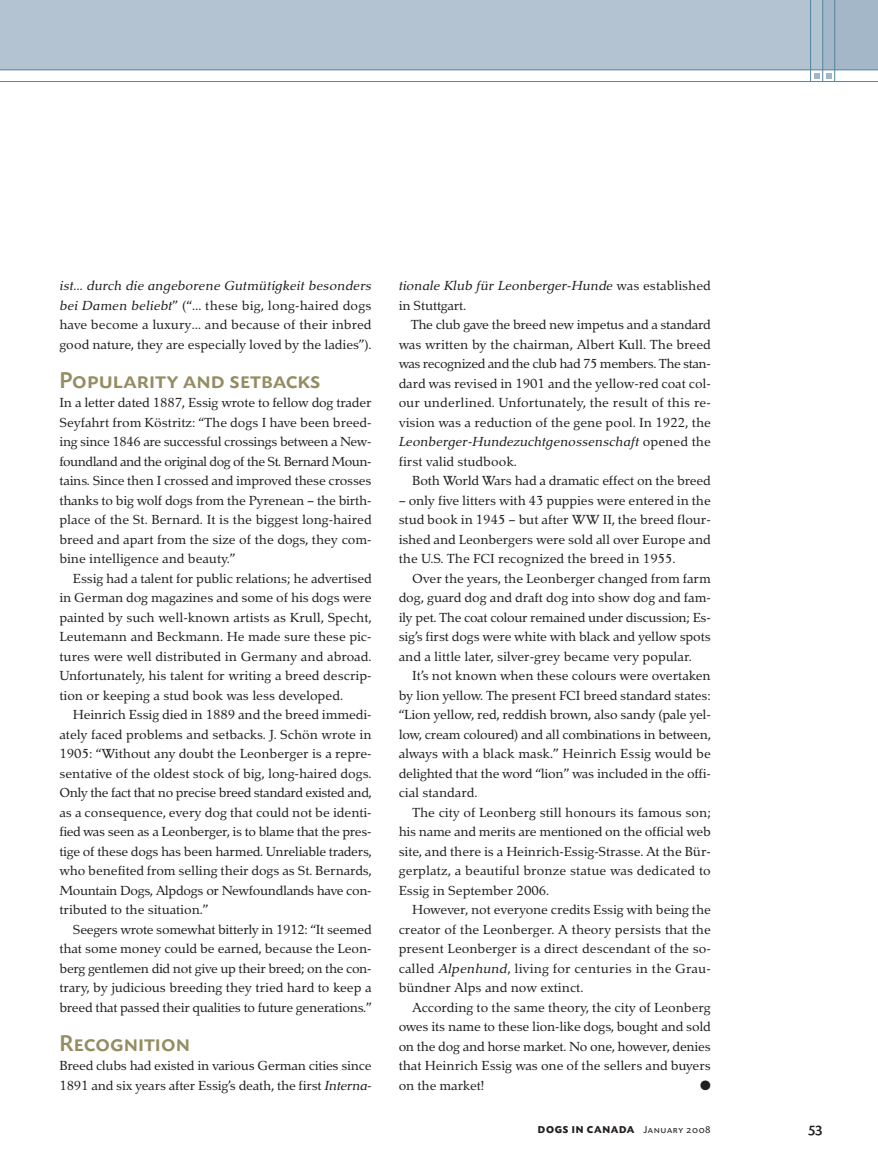
<style>
.page{position:relative;width:878px;height:1161px;background:#fff}
.page>*{position:absolute;margin:0;border:0;box-sizing:border-box;transform-origin:0 0}
.t1{font:24px "Today BEF Medium SC";color:#948d64}
.t2{font:16.5px/19.5px "Tarocco";letter-spacing:-.005em;color:#231f20;text-align:justify}
.t3{font:italic 16.5px/19.5px "Tarocco";color:#231f20}
.t4{font:15px "Today BEF Medium SC";color:#231f20}
.t5{font:13.5px "Zapf Dingbats";color:#231f20}
.t6{font:700 10.5px "Today BEF";letter-spacing:.06em;color:#231f20}
.s1{font-style:italic}
.s2{font-style:normal}
.s3{font-family:"Today BEF Regular SC";font-weight:400}
</style>
<div class="page">
<div style="left:822px;top:0;width:56px;height:70px;background:#a3b7c8"></div>
<div style="left:0;top:0;width:822px;height:70px;background:#b4c3d1"></div>
<hr style="left:822px;top:0;width:1px;height:81px;background:#5286a1">
<hr style="left:810px;top:0;width:1px;height:81px;background:#5286a1">
<hr style="left:834px;top:0;width:1px;height:81px;background:#5286a1">
<hr style="left:0;top:70px;width:878px;height:1px;background:#5286a1">
<svg style="left:814px;top:73px;width:5px;height:6px"></svg>
<svg style="left:826px;top:73px;width:5px;height:6px"></svg>
<hr style="left:0;top:81px;width:878px;height:1px;background:#5286a1">
<p class="t2" style="left:59px;top:275px;width:314px"><span class="s1">ist… durch die angeborene Gutmütigkeit besonders bei Damen beliebt</span>” (“… these big, long-haired dogs have become a luxury… and because of their inbred good nature, they are especially loved by the ladies”).</p>
<h1 class="t1" style="left:59px;top:365px;width:262px">Popularity and setbacks</h1>
<p class="t2" style="left:59px;top:392px;width:314px">In a letter dated 1887, Essig wrote to fellow dog trader Seyfahrt from Köstritz: “The dogs I have been breed&shy;ing since 1846 are successful crossings between a New&shy;foundland and the original dog of the St. Bernard Moun&shy;tains. Since then I crossed and improved these crosses thanks to big wolf dogs from the Pyrenean – the birth&shy;place of the St. Bernard. It is the biggest long-haired breed and apart from the size of the dogs, they com&shy;bine intelligence and beauty.”</p>
<p class="t2" style="left:59px;top:567px;width:314px;text-indent:13px">Essig had a talent for public relations; he advertised in German dog magazines and some of his dogs were painted by such well-known artists as Krull, Specht, Leutemann and Beckmann. He made sure these pic&shy;tures were well distributed in Germany and abroad.<br>Unfortunately, his talent for writing a breed descrip&shy;tion or keeping a stud book was less developed.</p>
<p class="t2" style="left:59px;top:704px;width:314px;text-indent:13px">Heinrich Essig died in 1889 and the breed immedi&shy;ately faced problems and setbacks. J. Schön wrote in 1905: “Without any doubt the Leonberger is a repre&shy;sentative of the oldest stock of big, long-haired dogs.<br>Only the fact that no precise breed standard existed and, as a consequence, every dog that could not be identi&shy;fied was seen as a Leonberger, is to blame that the pres&shy;tige of these dogs has been harmed. Unreliable traders, who benefited from selling their dogs as St. Bernards, Mountain Dogs, Alpdogs or Newfoundlands have con&shy;tributed to the situation.”</p>
<p class="t2" style="left:59px;top:918px;width:314px;text-indent:13px">Seegers wrote somewhat bitterly in 1912: “It seemed that some money could be earned, because the Leon&shy;berg gentlemen did not give up their breed; on the con&shy;trary, by judicious breeding they tried hard to keep a breed that passed their qualities to future generations.”</p>
<h1 class="t1" style="left:59px;top:1028px;width:132px">Recognition</h1>
<p class="t2" style="left:59px;top:1055px;width:314px">Breed clubs had existed in various German cities since<br>1891 and six years after Essig’s death, the first <span class="s1">Interna-</span></p>
<p class="t3" style="left:398px;top:275px;width:314px">tionale Klub für Leonberger-Hunde <span class="s2">was established in Stuttgart.</span></p>
<p class="t2" style="left:398px;top:314px;width:314px;text-indent:12px">The club gave the breed new impetus and a standard was written by the chairman, Albert Kull. The breed was recognized and the club had 75 members. The stan&shy;dard was revised in 1901 and the yellow-red coat col&shy;our underlined. Unfortunately, the result of this re&shy;vision was a reduction of the gene pool. In 1922, the <span class="s1">Leonberger-Hundezuchtgenossenschaft</span> opened the first valid studbook.</p>
<p class="t2" style="left:412px;top:470px;width:300px">Both World Wars had a dramatic effect on the breed</p>
<p class="t2" style="left:398px;top:489px;width:314px">– only five litters with 43 puppies were entered in the stud book in 1945 – but after WW II, the breed flour&shy;ished and Leonbergers were sold all over Europe and the U.S. The FCI recognized the breed in 1955.</p>
<p class="t2" style="left:398px;top:567px;width:314px;text-indent:13px">Over the years, the Leonberger changed from farm dog, guard dog and draft dog into show dog and fam&shy;ily pet. The coat colour remained under discussion; Es&shy;sig’s first dogs were white with black and yellow spots and a little later, silver-grey became very popular.</p>
<p class="t2" style="left:398px;top:665px;width:314px;text-indent:13px">It’s not known when these colours were overtaken by lion yellow. The present FCI breed standard states: “Lion yellow, red, reddish brown, also sandy (pale yel&shy;low, cream coloured) and all combinations in between, always with a black mask.” Heinrich Essig would be delighted that the word “lion” was included in the offi&shy;cial standard.</p>
<p class="t2" style="left:398px;top:801px;width:314px;text-indent:13px">The city of Leonberg still honours its famous son; his name and merits are mentioned on the official web site, and there is a Heinrich-Essig-Strasse. At the Bür&shy;gerplatz, a beautiful bronze statue was dedicated to Essig in September 2006.</p>
<p class="t2" style="left:398px;top:899px;width:314px;text-indent:13px">However, not everyone credits Essig with being the creator of the Leonberger. A theory persists that the present Leonberger is a direct descendant of the so&shy;called <span class="s1">Alpenhund</span>, living for centuries in the Grau&shy;bündner Alps and now extinct.</p>
<p class="t2" style="left:398px;top:996px;width:314px;text-indent:13px">According to the same theory, the city of Leonberg owes its name to these lion-like dogs, bought and sold on the dog and horse market. No one, however, denies that Heinrich Essig was one of the sellers and buyers on the market!</p>
<p class="t5" style="left:700px;top:1077px;width:12px">●</p>
<p class="t6" style="left:538px;top:1126px;width:174px">DOGS IN CANADA <span class="s3">January 2008</span></p>
<p class="t4" style="left:808px;top:1119px;width:15px">53</p>
</div>
